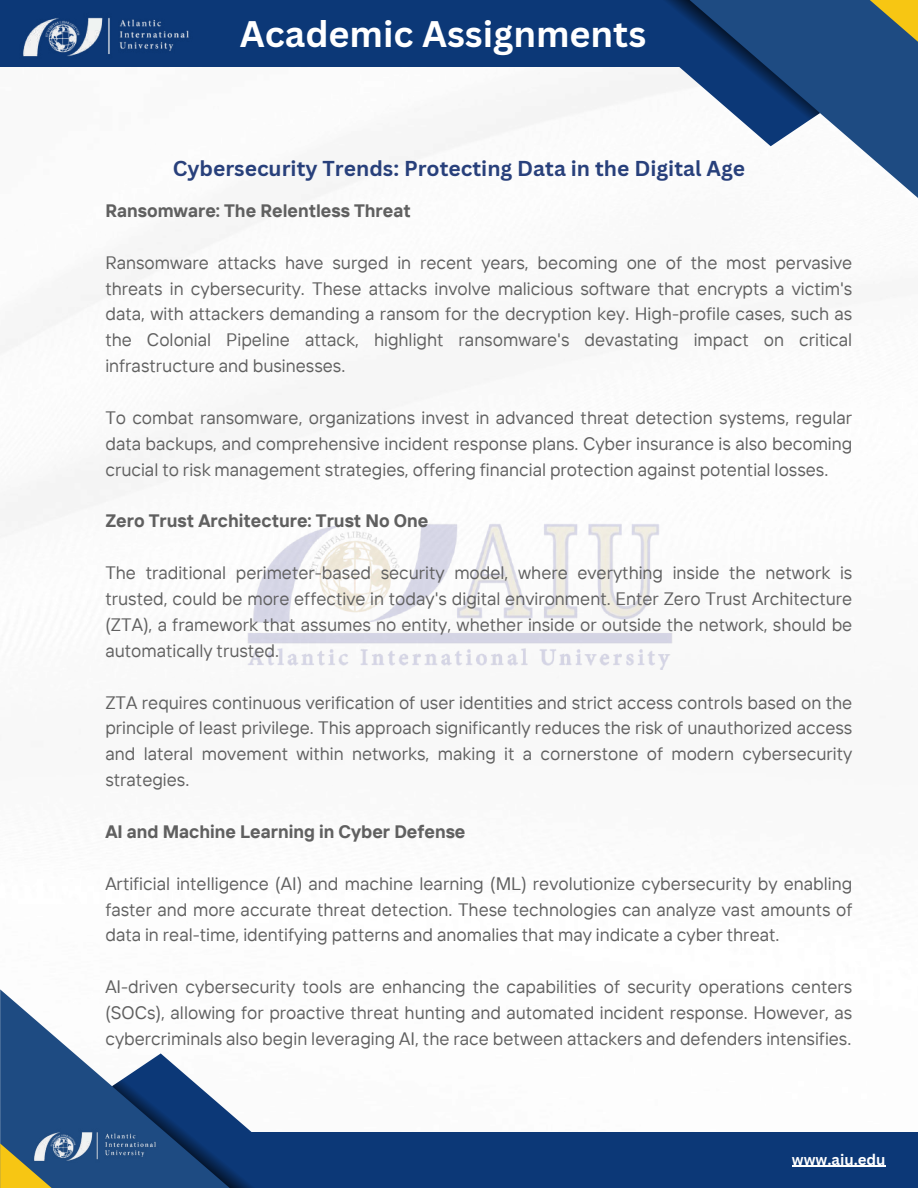
<style>
.page{position:relative;width:918px;height:1188px;background:#fff}
.page>*{position:absolute;margin:0;border:0;box-sizing:border-box;transform-origin:0 0}
.t1{font:700 36px "Canva Sans";color:#fff}
.t2{font:700 24px "Canva Sans";color:#fff}
.t3{font:700 21px "Canva Sans";color:#28407b}
.t4{font:18px/25.8px "TT Interphases";color:#606060;text-align:justify}
.t5{font:700 18px "TT Interphases";color:#606060}
.t6{font:700 15px "Canva Sans";color:#fff}
</style>
<div class="page">
<img style="left:0;top:66px;width:895px;height:604px">
<img style="left:240px;top:518px;width:439px;height:151px">
<div style="left:0;top:0;width:699px;height:66px;background:#0c3877"></div>
<svg style="left:648px;top:0;width:270px;height:211px"></svg>
<svg style="left:828px;top:0;width:90px;height:55px;background:#4a646b"></svg>
<svg style="left:560px;top:0;width:260px;height:146px"></svg>
<img style="left:20px;top:17px;width:172px;height:50px">
<div style="left:175px;top:1132px;width:743px;height:56px;background:#0c3877"></div>
<svg style="left:0;top:989px;width:112px;height:199px;fill:#1e4b82"></svg>
<svg style="left:0;top:1143px;width:104px;height:45px;background:#757c55"></svg>
<svg style="left:112px;top:1053px;width:140px;height:135px"></svg>
<img style="left:31px;top:1124px;width:127px;height:44px">
<hr style="left:792px;top:1166px;width:94px;height:1px;background:#fff">
<h2 class="t2" style="left:331px;top:8px;width:296px">AIU Student Publications</h2>
<h1 class="t1" style="left:240px;top:9px;width:408px">Academic Assignments</h1>
<p class="t3" style="left:173px;top:154px;width:574px">Cybersecurity Trends: Protecting Data in the Digital Age</p>
<p class="t5" style="left:105px;top:199px;width:307px">Ransomware: The Relentless Threat</p>
<p class="t4" style="left:105px;top:249px;width:749px">Ransomware attacks have surged in recent years, becoming one of the most pervasive threats in cybersecurity. These attacks involve malicious software that encrypts a victim's data, with attackers demanding a ransom for the decryption key. High-profile cases, such as the Colonial Pipeline attack, highlight ransomware's devastating impact on critical infrastructure and businesses.</p>
<p class="t4" style="left:105px;top:404px;width:748px">To combat ransomware, organizations invest in advanced threat detection systems, regular data backups, and comprehensive incident response plans. Cyber insurance is also becoming crucial to risk management strategies, offering financial protection against potential losses.</p>
<p class="t5" style="left:105px;top:509px;width:324px">Zero Trust Architecture: Trust No One</p>
<p class="t4" style="left:105px;top:560px;width:749px">The traditional perimeter-based security model, where everything inside the network is trusted, could be more effective in today's digital environment. Enter Zero Trust Architecture (ZTA), a framework that assumes no entity, whether inside or outside the network, should be automatically trusted.</p>
<p class="t4" style="left:105px;top:689px;width:749px">ZTA requires continuous verification of user identities and strict access controls based on the principle of least privilege. This approach significantly reduces the risk of unauthorized access and lateral movement within networks, making it a cornerstone of modern cybersecurity strategies.</p>
<p class="t5" style="left:105px;top:820px;width:362px">AI and Machine Learning in Cyber Defense</p>
<p class="t4" style="left:105px;top:870px;width:749px">Artificial intelligence (AI) and machine learning (ML) revolutionize cybersecurity by enabling faster and more accurate threat detection. These technologies can analyze vast amounts of data in real-time, identifying patterns and anomalies that may indicate a cyber threat.</p>
<p class="t4" style="left:105px;top:974px;width:749px">AI-driven cybersecurity tools are enhancing the capabilities of security operations centers (SOCs), allowing for proactive threat hunting and automated incident response. However, as cybercriminals also begin leveraging AI, the race between attackers and defenders intensifies.</p>
<p class="t6" style="left:792px;top:1149px;width:95px">www.aiu.edu</p>
</div>
